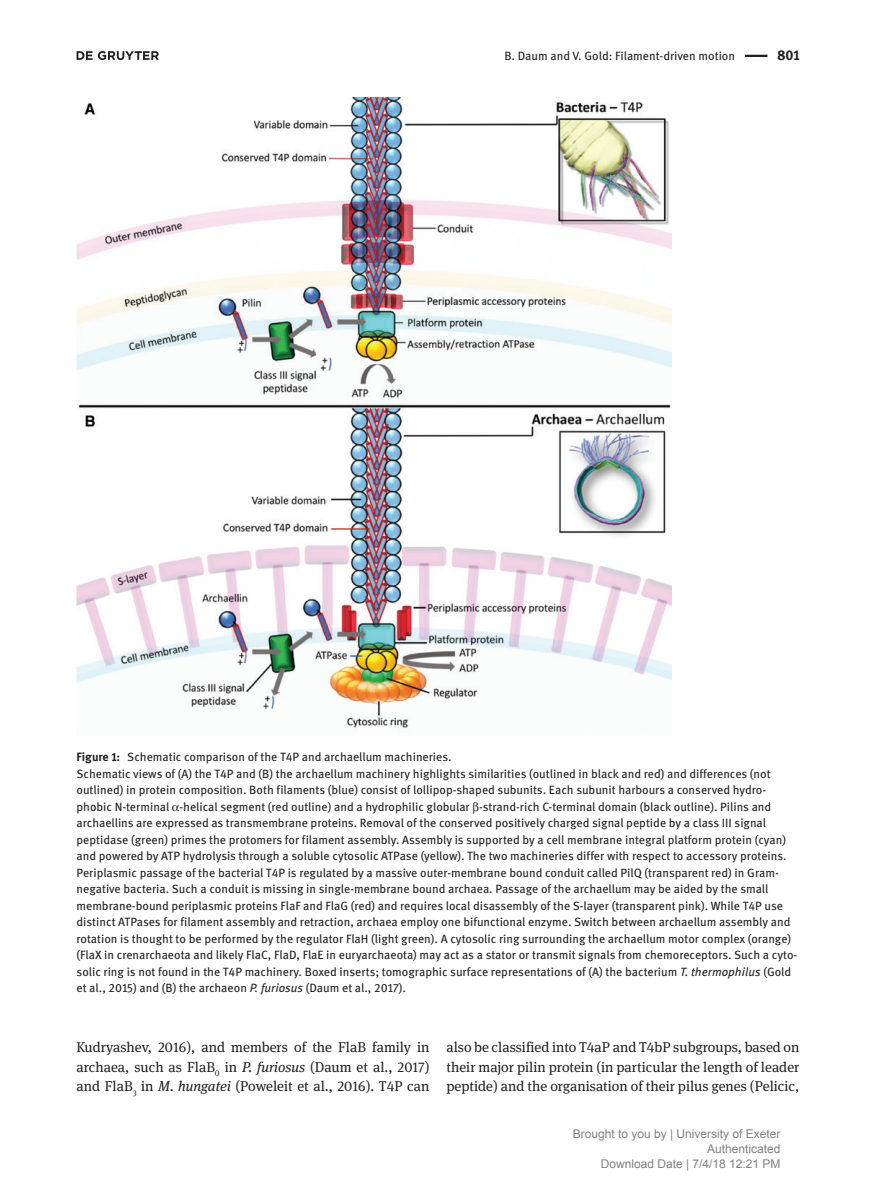
<style>
.page{position:relative;width:893px;height:1191px;background:#fff}
.page>*{position:absolute;margin:0;border:0;box-sizing:border-box;transform-origin:0 0}
.t1{font:14.25px/19.5px "DG Meta Serif Science";color:#231f20;text-align:justify}
.t2{font:700 14.25px "DG Meta Science";color:#231f20}
.t3{font:12px/16.5px "DG Meta Science";color:#231f20}
.t4{font:12px/15px "Arial";color:#808080;text-align:right}
.s1{font-weight:700}
.s2{font-style:italic}
</style>
<div class="page">
<hr style="left:745px;top:55px;width:22px;height:2px;background:#231f20">
<img style="left:77px;top:98px;width:595px;height:632px">
<svg style="left:77px;top:51px;width:82px;height:9px"></svg>
<p class="t3" style="left:504px;top:47px;width:232px">B. Daum and V. Gold: Filament-driven motion</p>
<p class="t2" style="left:777px;top:44px;width:24px">801</p>
<p class="t3" style="left:77px;top:748px;width:722px"><span class="s1">Figure 1:</span> Schematic comparison of the T4P and archaellum machineries.<br>Schematic views of (A) the T4P and (B) the archaellum machinery highlights similarities (outlined in black and red) and differences (not outlined) in protein composition. Both filaments (blue) consist of lollipop-shaped subunits. Each subunit harbours a conserved hydro&shy;phobic N-terminal -helical segment (red outline) and a hydrophilic globular -strand-rich C-terminal domain (black outline). Pilins and archaellins are expressed as transmembrane proteins. Removal of the conserved positively charged signal peptide by a class III signal peptidase (green) primes the protomers for filament assembly. Assembly is supported by a cell membrane integral platform protein (cyan) and powered by ATP hydrolysis through a soluble cytosolic ATPase (yellow). The two machineries differ with respect to accessory proteins.<br>Periplasmic passage of the bacterial T4P is regulated by a massive outer-membrane bound conduit called PilQ (transparent red) in Gram&shy;negative bacteria. Such a conduit is missing in single-membrane bound archaea. Passage of the archaellum may be aided by the small membrane-bound periplasmic proteins FlaF and FlaG (red) and requires local disassembly of the S-layer (transparent pink). While T4P use distinct ATPases for filament assembly and retraction, archaea employ one bifunctional enzyme. Switch between archaellum assembly and rotation is thought to be performed by the regulator FlaH (light green). A cytosolic ring surrounding the archaellum motor complex (orange) (FlaX in crenarchaeota and likely FlaC, FlaD, FlaE in euryarchaeota) may act as a stator or transmit signals from chemoreceptors. Such a cyto&shy;solic ring is not found in the T4P machinery. Boxed inserts; tomographic surface representations of (A) the bacterium <span class="s2">T. thermophilus</span> (Gold et al., 2015) and (B) the archaeon <span class="s2">P. furiosus</span> (Daum et al., 2017).</p>
<p class="t1" style="left:77px;top:1037px;width:354px">Kudryashev, 2016), and members of the FlaB family in archaea, such as FlaB<sub>0</sub> in <span class="s2">P. furiosus</span> (Daum et al., 2017) and FlaB<sub>3</sub> in <span class="s2">M. hungatei</span> (Poweleit et al., 2016). T4P can</p>
<p class="t1" style="left:446px;top:1037px;width:354px">also be classified into T4aP and T4bP subgroups, based on their major pilin protein (in particular the length of leader peptide) and the organisation of their pilus genes (Pelicic,</p>
<p class="t4" style="left:573px;top:1127px;width:209px">Brought to you by | University of Exeter<br>Authenticated<br>Download Date | 7/4/18 12:21 PM</p>
</div>
